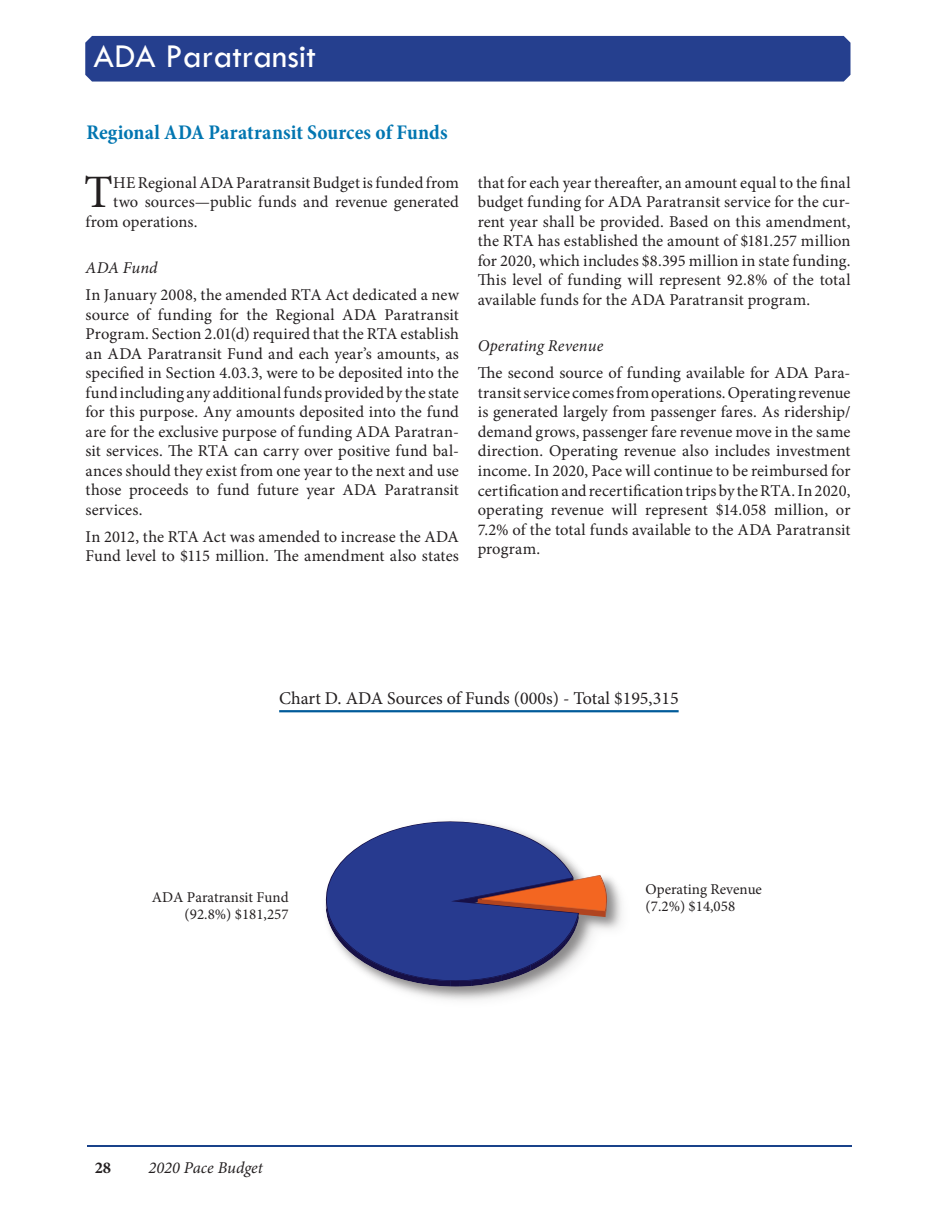
<style>
.page{position:relative;width:945px;height:1215px;background:#fff}
.page>*{position:absolute;margin:0;border:0;box-sizing:border-box;transform-origin:0 0}
.Body_Text_Large_Firs{font:46.5px "Minion Pro";color:#231f20}
.t1{font:34.5px "Tw Cen";color:#fff}
.Page_Title{font:700 condensed 21px "Minion Pro";letter-spacing:.005em;color:#0276b1}
.Title_-_Chart{font:18px "Minion Pro";color:#231f20}
.Body_Text{font:16.5px/19.5px "Minion Pro";letter-spacing:.01em;color:#231f20;text-align:justify}
.Body_Text_Large_Firs-2{font:16.5px "Minion Pro";letter-spacing:.005em;color:#231f20}
.Paragraph_Section{font:italic 16.5px "Minion Pro";color:#231f20}
.t2{font:700 16.5px "Minion Pro";color:#231f20}
.t3{font:15px "Minion Pro";color:#231f20}
</style>
<div class="page">
<div style="left:85px;top:36px;width:765px;height:46px;background:#253f8e"></div>
<hr style="left:87px;top:1145px;width:765px;height:2px;background:#19428a">
<hr style="left:279px;top:710px;width:400px;height:2px;background:#015b9a">
<img style="left:325px;top:877px;width:297px;height:123px">
<svg style="left:326px;top:821px;width:282px;height:166px"></svg>
<h2 class="t1" style="left:94px;top:35px;width:224px">ADA Paratransit</h2>
<p class="Page_Title" style="left:86px;top:117px;width:363px">Regional ADA Paratransit Sources of Funds</p>
<p class="Body_Text_Large_Firs" style="left:84px;top:161px;width:30px">T</p>
<p class="Body_Text_Large_Firs-2" style="left:113px;top:172px;width:347px">HE Regional ADA Paratransit Budget is funded from</p>
<p class="Body_Text_Large_Firs-2" style="left:113px;top:191px;width:347px">two sources—public funds and revenue generated</p>
<p class="Body_Text_Large_Firs-2" style="left:86px;top:211px;width:114px">from operations.</p>
<p class="Paragraph_Section" style="left:86px;top:257px;width:74px">ADA Fund</p>
<p class="Body_Text" style="left:86px;top:286px;width:375px">In January 2008, the amended RTA Act dedicated a new source of funding for the Regional ADA Paratransit Program. Section 2.01(d) required that the RTA establish an ADA Paratransit Fund and each year’s amounts, as specified in Section 4.03.3, were to be deposited into the fund including any additional funds provided by the state for this purpose. Any amounts deposited into the fund are for the exclusive purpose of funding ADA Paratran&shy;sit services. The RTA can carry over positive fund bal&shy;ances should they exist from one year to the next and use those proceeds to fund future year ADA Paratransit services.</p>
<p class="Body_Text" style="left:86px;top:527px;width:375px">In 2012, the RTA Act was amended to increase the ADA<br>Fund level to $115 million. The amendment also states</p>
<p class="Body_Text" style="left:478px;top:173px;width:374px">that for each year thereafter, an amount equal to the final budget funding for ADA Paratransit service for the cur&shy;rent year shall be provided. Based on this amendment, the RTA has established the amount of $181.257 million for 2020, which includes $8.395 million in state funding.<br>This level of funding will represent 92.8% of the total available funds for the ADA Paratransit program.</p>
<p class="Paragraph_Section" style="left:478px;top:335px;width:127px">Operating Revenue</p>
<p class="Body_Text" style="left:478px;top:364px;width:374px">The second source of funding available for ADA Para&shy;transit service comes from operations. Operating revenue is generated largely from passenger fares. As ridership/ demand grows, passenger fare revenue move in the same direction. Operating revenue also includes investment income. In 2020, Pace will continue to be reimbursed for certification and recertification trips by the RTA. In 2020, operating revenue will represent $14.058 million, or 7.2% of the total funds available to the ADA Paratransit program.</p>
<p class="Title_-_Chart" style="left:279px;top:686px;width:401px">Chart D. ADA Sources of Funds (000s) - Total $195,315</p>
<p class="t3" style="left:152px;top:887px;width:138px">ADA Paratransit Fund</p>
<p class="t3" style="left:185px;top:904px;width:105px">(92.8%) $181,257</p>
<p class="t2" style="left:95px;top:1156px;width:18px">28</p>
<p class="Paragraph_Section" style="left:148px;top:1156px;width:116px">2020 Pace Budget</p>
<p class="t3" style="left:646px;top:879px;width:118px">Operating Revenue</p>
<p class="t3" style="left:646px;top:896px;width:91px">(7.2%) $14,058</p>
</div>
